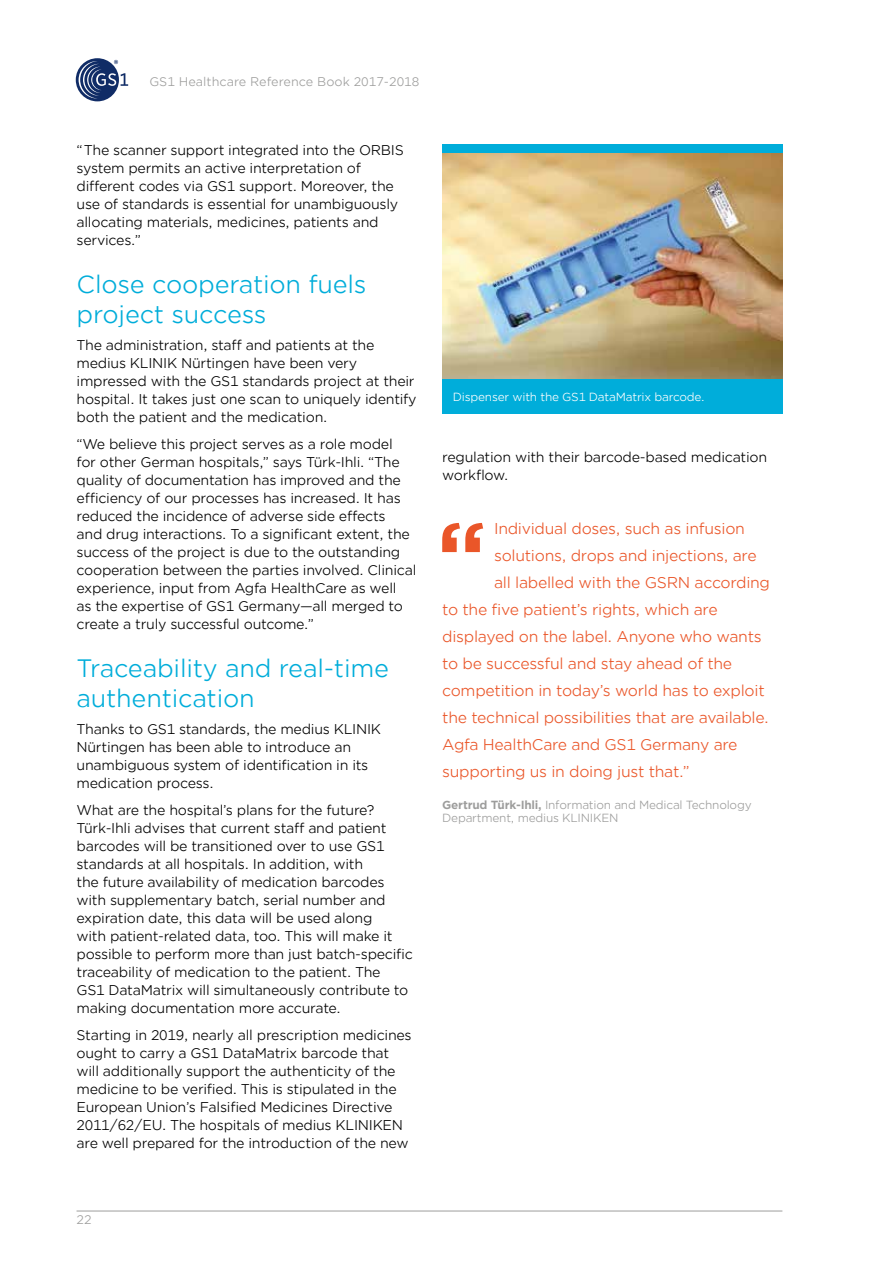
<style>
.page{position:relative;width:893px;height:1263px;background:#fff}
.page>*{position:absolute;margin:0;border:0;box-sizing:border-box;transform-origin:0 0}
.t1{font:700 89.25px "Gotham Office";color:#ea5629}
.t2{font:24px/30px "Gotham Office";letter-spacing:-.01em;color:#00adda}
.t3{font:15px "Gotham Office";letter-spacing:-.02em;color:#ea5629}
.t4{font:13.5px/18px "Gotham Office";letter-spacing:-.02em;color:#000}
.t5{font:12px "Gotham Office";color:#9d9d9c}
.t6{font:11.25px/13.5px "Gotham Office";letter-spacing:-.02em;color:#9d9d9c}
.t7{font:11.25px "Gotham Office";letter-spacing:-.02em;color:#fff}
.s1{font-weight:700}
</style>
<div class="page">
<img style="left:442px;top:153px;width:340px;height:226px">
<div style="left:442px;top:145px;width:340px;height:8px;background:#00adda"></div>
<div style="left:442px;top:379px;width:340px;height:34px;background:#00adda"></div>
<hr style="left:77px;top:1210px;width:705px;height:1px;background:#9d9d9c">
<svg style="left:76px;top:58px;width:43px;height:43px"></svg>
<svg style="left:79px;top:60px;width:49px;height:39px"></svg>
<p class="t5" style="left:149px;top:73px;width:271px">GS1 Healthcare Reference Book 2017-2018</p>
<p class="t4" style="left:77px;top:141px;width:329px">“The scanner support integrated into the ORBIS system permits an active interpretation of different codes via GS1 support. Moreover, the use of standards is essential for unambiguously allocating materials, medicines, patients and services.”</p>
<h2 class="t2" style="left:77px;top:269px;width:292px">Close cooperation fuels project success</h2>
<p class="t4" style="left:77px;top:336px;width:342px">The administration, staff and patients at the medius KLINIK Nürtingen have been very impressed with the GS1 standards project at their hospital. It takes just one scan to uniquely identify both the patient and the medication.</p>
<p class="t4" style="left:77px;top:435px;width:341px">“We believe this project serves as a role model<br>for other German hospitals,” says Türk-Ihli. “The quality of documentation has improved and the efficiency of our processes has increased. It has reduced the incidence of adverse side effects<br>and drug interactions. To a significant extent, the success of the project is due to the outstanding cooperation between the parties involved. Clinical experience, input from Agfa HealthCare as well<br>as the expertise of GS1 Germany—all merged to create a truly successful outcome.”</p>
<h2 class="t2" style="left:77px;top:653px;width:314px">Traceability and real-time authentication</h2>
<p class="t4" style="left:77px;top:720px;width:306px">Thanks to GS1 standards, the medius KLINIK Nürtingen has been able to introduce an unambiguous system of identification in its medication process.</p>
<p class="t4" style="left:77px;top:801px;width:338px">What are the hospital’s plans for the future?<br>Türk-Ihli advises that current staff and patient barcodes will be transitioned over to use GS1 standards at all hospitals. In addition, with<br>the future availability of medication barcodes with supplementary batch, serial number and expiration date, this data will be used along<br>with patient-related data, too. This will make it possible to perform more than just batch-specific traceability of medication to the patient. The<br>GS1 DataMatrix will simultaneously contribute to making documentation more accurate.</p>
<p class="t4" style="left:77px;top:1026px;width:337px">Starting in 2019, nearly all prescription medicines ought to carry a GS1 DataMatrix barcode that will additionally support the authenticity of the medicine to be verified. This is stipulated in the European Union’s Falsified Medicines Directive 2011/62/EU. The hospitals of medius KLINIKEN are well prepared for the introduction of the new</p>
<p class="t7" style="left:453px;top:389px;width:253px">Dispenser with the GS1 DataMatrix barcode.</p>
<p class="t4" style="left:442px;top:448px;width:327px">regulation with their barcode-based medication workflow.</p>
<h1 class="t1" style="left:436px;top:494px;width:52px">“</h1>
<p class="t3" style="left:494px;top:519px;width:252px">Individual doses, such as infusion</p>
<p class="t3" style="left:494px;top:546px;width:264px">solutions, drops and injections, are</p>
<p class="t3" style="left:494px;top:573px;width:278px">all labelled with the GSRN according</p>
<p class="t3" style="left:442px;top:600px;width:277px">to the five patient’s rights, which are</p>
<p class="t3" style="left:442px;top:627px;width:321px">displayed on the label. Anyone who wants</p>
<p class="t3" style="left:442px;top:654px;width:292px">to be successful and stay ahead of the</p>
<p class="t3" style="left:442px;top:681px;width:324px">competition in today’s world has to exploit</p>
<p class="t3" style="left:442px;top:708px;width:328px">the technical possibilities that are available.</p>
<p class="t3" style="left:442px;top:735px;width:297px">Agfa HealthCare and GS1 Germany are</p>
<p class="t3" style="left:442px;top:762px;width:249px">supporting us in doing just that.”</p>
<p class="t6" style="left:442px;top:798px;width:311px"><span class="s1">Gertrud Türk-Ihli,</span> Information and Medical Technology<br>Department, medius KLINIKEN</p>
<p class="t5" style="left:77px;top:1212px;width:17px">22</p>
</div>
